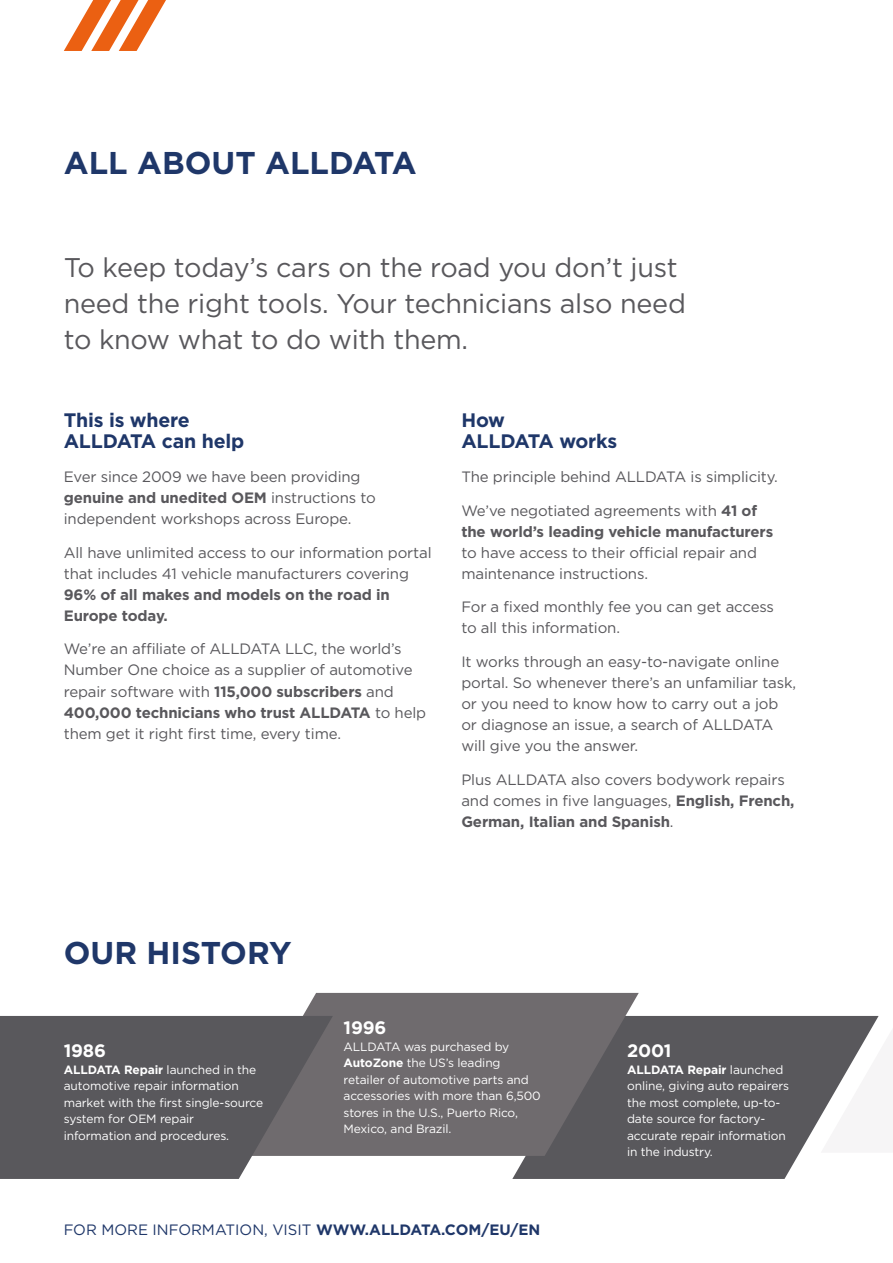
<style>
.page{position:relative;width:893px;height:1263px;background:#fff}
.page>*{position:absolute;margin:0;border:0;box-sizing:border-box;transform-origin:0 0}
.t1{font:700 31.5px "Gotham";color:#1f3769}
.t2{font:27px/36px "Gotham";letter-spacing:-.01em;color:#59585c}
.t3{font:700 19.5px/21px "Gotham";letter-spacing:-.01em;color:#1f3769}
.t4{font:700 18px "Gotham";letter-spacing:-.01em;color:#fff}
.t5{font:15px/21px "Gotham";letter-spacing:-.01em;color:#59585c}
.t6{font:700 15px/21px "Gotham";letter-spacing:-.01em;color:#59585c}
.t7{font:15px "Gotham";color:#1f3769}
.t8{font:12px/16.5px "Gotham";letter-spacing:-.01em;color:#fff}
.s1{font-weight:700}
.s2{font-weight:400}
</style>
<div class="page">
<svg style="left:512px;top:1016px;width:367px;height:163px;fill:#59585c"></svg>
<svg style="left:302px;top:993px;width:337px;height:163px;background:#6c696c"></svg>
<svg style="left:0;top:1016px;width:333px;height:163px;background:#616063"></svg>
<svg style="left:64px;top:0;width:102px;height:51px"></svg>
<h1 class="t1" style="left:64px;top:142px;width:354px">ALL ABOUT ALLDATA</h1>
<h2 class="t2" style="left:64px;top:249px;width:624px">To keep today’s cars on the road you don’t just need the right tools. Your technicians also need to know what to do with them.</h2>
<h3 class="t3" style="left:64px;top:410px;width:182px">This is where<br>ALLDATA can help</h3>
<p class="t5" style="left:64px;top:466px;width:314px">Ever since 2009 we have been providing <span class="s1">genuine and unedited OEM</span> instructions to independent workshops across Europe.</p>
<p class="t5" style="left:64px;top:542px;width:369px">All have unlimited access to our information portal that includes 41 vehicle manufacturers covering</p>
<p class="t6" style="left:64px;top:584px;width:327px">96% of all makes and models on the road in<br>Europe today.</p>
<p class="t5" style="left:64px;top:638px;width:364px">We’re an affiliate of ALLDATA LLC, the world’s Number One choice as a supplier of automotive repair software with <span class="s1">115,000 subscribers</span> and <span class="s1">400,000 technicians who trust ALLDATA</span> to help them get it right first time, every time.</p>
<h3 class="t3" style="left:461px;top:410px;width:157px">How<br>ALLDATA works</h3>
<p class="t5" style="left:461px;top:466px;width:318px">The principle behind ALLDATA is simplicity.</p>
<p class="t6" style="left:461px;top:500px;width:313px"><span class="s2">We’ve negotiated agreements with</span> 41 of the world’s leading vehicle manufacturers</p>
<p class="t5" style="left:461px;top:542px;width:297px">to have access to their official repair and maintenance instructions.</p>
<p class="t5" style="left:461px;top:596px;width:314px">For a fixed monthly fee you can get access to all this information.</p>
<p class="t5" style="left:461px;top:651px;width:336px">It works through an easy-to-navigate online portal. So whenever there’s an unfamiliar task, or you need to know how to carry out a job or diagnose an issue, a search of ALLDATA will give you the answer.</p>
<p class="t5" style="left:461px;top:769px;width:335px">Plus ALLDATA also covers bodywork repairs and comes in five languages, <span class="s1">English, French,<br>German, Italian and Spanish</span>.</p>
<h1 class="t1" style="left:64px;top:932px;width:229px">OUR HISTORY</h1>
<p class="t4" style="left:64px;top:1039px;width:44px">1986</p>
<p class="t8" style="left:64px;top:1061px;width:201px"><span class="s1">ALLDATA Repair</span> launched in the automotive repair information market with the first single-source system for OEM repair information and procedures.</p>
<p class="t4" style="left:344px;top:1016px;width:44px">1996</p>
<p class="t8" style="left:344px;top:1038px;width:199px">ALLDATA was purchased by<br><span class="s1">AutoZone</span> the US’s leading retailer of automotive parts and accessories with more than 6,500 stores in the U.S., Puerto Rico,<br>Mexico, and Brazil.</p>
<p class="t7" style="left:64px;top:1219px;width:478px">FOR MORE INFORMATION, VISIT <span class="s1">WWW.ALLDATA.COM/EU/EN</span></p>
<p class="t4" style="left:627px;top:1039px;width:46px">2001</p>
<p class="t8" style="left:627px;top:1061px;width:163px"><span class="s1">ALLDATA Repair</span> launched online, giving auto repairers the most complete, up-to&shy;date source for factory&shy;accurate repair information in the industry.</p>
</div>
